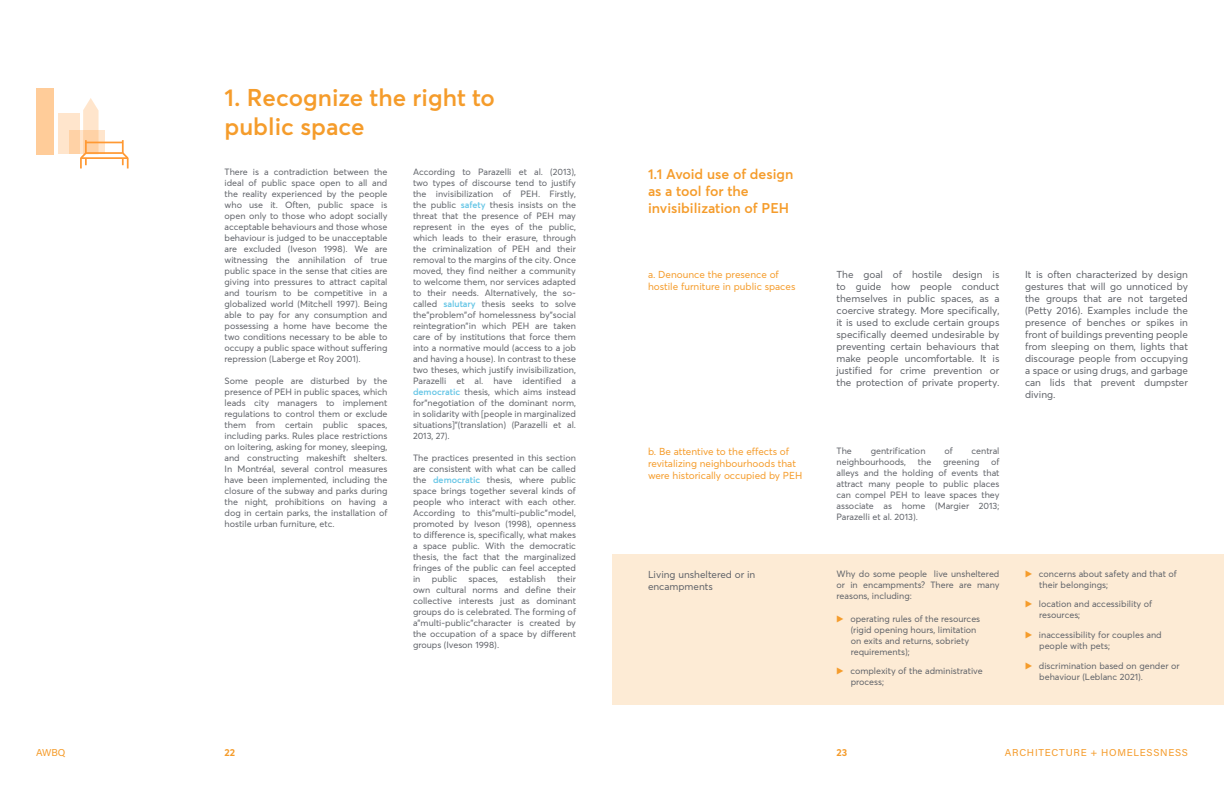
<style>
.page{position:relative;width:1224px;height:792px;background:#fff}
.page>*{position:absolute;margin:0;border:0;box-sizing:border-box;transform-origin:0 0}
.t1{font:600 24px/28.8px "Averta";color:#f59c2b}
.t2{font:600 14px/16.8px "Averta";color:#f59c2b}
.t3{font:10px/12px "Averta";color:#606369;text-align:justify}
.t4{font:10px/12px "Averta";color:#f59c2b}
.t5{font:10px "Acumin Variable Concept";letter-spacing:.075em;color:#f59c2c}
.t6{font:10px "Acumin Variable Concept";color:#f59c2b}
.t7{font:700 10px "Averta";color:#f59c2b}
.t8{font:9px/11px "Averta";color:#606369;text-align:justify}
.s1{font-weight:600;color:#67c6e6}
.s2{font-weight:600;font-size:11px;color:#f59c2b}
</style>
<div class="page">
<div style="left:36px;top:88px;width:17px;height:66px;background:#fc9"></div>
<div style="left:58px;top:114px;width:22px;height:40px;background:#ffe5cc"></div>
<svg style="left:69px;top:131px;width:35px;height:23px"></svg>
<hr style="left:86px;top:152px;width:37px;height:2px;background:#f93">
<hr style="left:81px;top:157px;width:47px;height:2px;background:#f93">
<hr style="left:86px;top:142px;width:37px;height:1px;background:#f93">
<svg style="left:120px;top:140px;width:9px;height:28px"></svg>
<svg style="left:78px;top:98px;width:21px;height:70px"></svg>
<div style="left:612px;top:554px;width:612px;height:151px;background:#fdebd5"></div>
<h1 class="t1" style="left:225px;top:83px;width:272px">1. Recognize the right to public space</h1>
<p class="t8" style="left:225px;top:167px;width:165px">There is a contradiction between the ideal of public space open to all and the reality experienced by the people who use it. Often, public space is open only to those who adopt socially acceptable behaviours and those whose behaviour is judged to be unacceptable are excluded (Iveson 1998). We are witnessing the annihilation of true public space in the sense that cities are giving into pressures to attract capital and tourism to be competitive in a globalized world (Mitchell 1997). Being able to pay for any consumption and possessing a home have become the two conditions necessary to be able to occupy a public space without suffering repression (Laberge et Roy 2001).</p>
<p class="t8" style="left:225px;top:376px;width:165px">Some people are disturbed by the presence of PEH in public spaces, which leads city managers to implement regulations to control them or exclude them from certain public spaces, including parks. Rules place restrictions on loitering, asking for money, sleeping, and constructing makeshift shelters.<br>In Montréal, several control measures have been implemented, including the closure of the subway and parks during the night, prohibitions on having a dog in certain parks, the installation of hostile urban furniture, etc.</p>
<p class="t8" style="left:413px;top:167px;width:165px">According to Parazelli et al. (2013), two types of discourse tend to justify the invisibilization of PEH. Firstly, the public <span class="s1">safety</span> thesis insists on the threat that the presence of PEH may represent in the eyes of the public, which leads to their erasure, through the criminalization of PEH and their removal to the margins of the city. Once moved, they find neither a community to welcome them, nor services adapted to their needs. Alternatively, the so&shy;called <span class="s1">salutary</span> thesis seeks to solve the"problem"of homelessness by"social reintegration"in which PEH are taken care of by institutions that force them into a normative mould (access to a job and having a house). In contrast to these two theses, which justify invisibilization, Parazelli et al. have identified a <span class="s1">democratic</span> thesis, which aims instead for"negotiation of the dominant norm, in solidarity with [people in marginalized situations]"(translation) (Parazelli et al.<br>2013, 27).</p>
<p class="t8" style="left:413px;top:452px;width:165px">The practices presented in this section are consistent with what can be called the <span class="s1">democratic</span> thesis, where public space brings together several kinds of people who interact with each other.<br>According to this"multi-public"model, promoted by Iveson (1998), openness to difference is, specifically, what makes a space public. With the democratic thesis, the fact that the marginalized fringes of the public can feel accepted in</p>
<p class="t8" style="left:413px;top:573px;width:165px;text-indent:144px">their own cultural norms and define their collective interests just as dominant groups do is celebrated. The forming of a"multi-public"character is created by the occupation of a space by different groups (Iveson 1998).</p>
<p class="t8" style="left:432px;top:573px;width:27px">public</p>
<p class="t8" style="left:469px;top:573px;width:31px">spaces,</p>
<p class="t8" style="left:510px;top:573px;width:37px">establish</p>
<h2 class="t2" style="left:648px;top:166px;width:147px">1.1 Avoid use of design as a tool for the invisibilization of PEH</h2>
<p class="t4" style="left:648px;top:268px;width:149px">a. Denounce the presence of hostile furniture in public spaces</p>
<p class="t3" style="left:1025px;top:268px;width:165px">It is often characterized by design gestures that will go unnoticed by the groups that are not targeted (Petty 2016). Examples include the presence of benches or spikes in front of buildings preventing people from sleeping on them, lights that discourage people from occupying a space or using drugs, and garbage can lids that prevent dumpster diving.</p>
<p class="t3" style="left:837px;top:268px;width:164px">The goal of hostile design is to guide how people conduct themselves in public spaces, as a coercive strategy. More specifically, it is used to exclude certain groups specifically deemed undesirable by preventing certain behaviours that make people uncomfortable. It is justified for crime prevention or the protection of private property.</p>
<p class="t4" style="left:648px;top:445px;width:156px">b. Be attentive to the effects of revitalizing neighbourhoods that were historically occupied by PEH</p>
<p class="t8" style="left:837px;top:445px;width:17px">The</p>
<p class="t8" style="left:871px;top:445px;width:56px">gentrification</p>
<p class="t8" style="left:944px;top:445px;width:10px">of</p>
<p class="t8" style="left:971px;top:445px;width:30px">central</p>
<p class="t8" style="left:837px;top:456px;width:165px;text-indent:155px">of alleys and the holding of events that attract many people to public places can compel PEH to leave spaces they associate as home (Margier 2013; Parazelli et al. 2013).</p>
<p class="t8" style="left:837px;top:456px;width:71px">neighbourhoods,</p>
<p class="t8" style="left:918px;top:456px;width:15px">the</p>
<p class="t8" style="left:943px;top:456px;width:38px">greening</p>
<p class="t3" style="left:648px;top:568px;width:109px">Living unsheltered or in encampments</p>
<p class="t8" style="left:837px;top:568px;width:164px">Why do some people live unsheltered or in encampments? There are many reasons, including:</p>
<p class="t8" style="left:851px;top:613px;width:131px;text-align:left;text-indent:-14px"><span class="s2">▶</span> operating rules of the resources (rigid opening hours, limitation on exits and returns, sobriety requirements);</p>
<p class="t8" style="left:851px;top:666px;width:134px;text-indent:-14px"><span class="s2">▶</span> complexity of the administrative process;</p>
<p class="t8" style="left:1039px;top:568px;width:139px;text-indent:-14px"><span class="s2">▶</span> concerns about safety and that of their belongings;</p>
<p class="t8" style="left:1039px;top:599px;width:115px;text-indent:-14px"><span class="s2">▶</span> location and accessibility of resources;</p>
<p class="t8" style="left:1039px;top:629px;width:124px;text-indent:-14px"><span class="s2">▶</span> inaccessibility for couples and people with pets;</p>
<p class="t8" style="left:1039px;top:660px;width:142px;text-indent:-14px"><span class="s2">▶</span> discrimination based on gender or behaviour (Leblanc 2021).</p>
<p class="t6" style="left:36px;top:746px;width:31px">AWBQ</p>
<p class="t7" style="left:225px;top:746px;width:12px">22</p>
<p class="t7" style="left:837px;top:746px;width:12px">23</p>
<p class="t5" style="left:1005px;top:745px;width:185px">ARCHITECTURE + HOMELESSNESS</p>
</div>
